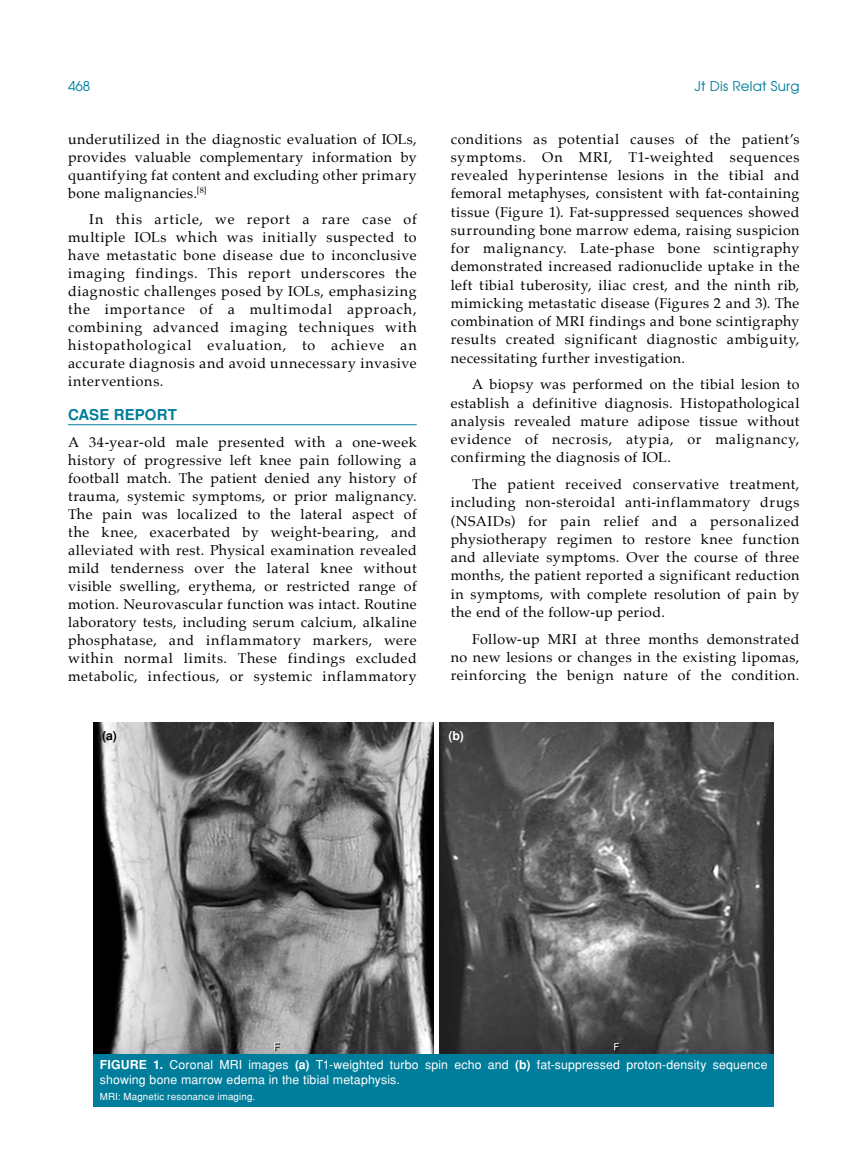
<style>
.page{position:relative;width:859px;height:1170px;background:#fff}
.page>*{position:absolute;margin:0;border:0;box-sizing:border-box;transform-origin:0 0}
.t1{font:700 15px "Helvetica Tr";letter-spacing:.005em;color:#007d9a}
.t2{font:14.25px/18px "Palatino";letter-spacing:.035em;color:#000;text-align:justify}
.t3{font:13.5px "Avant Garde Tr";letter-spacing:.015em;color:#007d9a}
.t4{font:12.3px/15.3px "Helvetica Normal Tr";letter-spacing:.01em;color:#fff}
.t5{font:700 12.3px "Helvetica Tr";color:#000}
.t6{font:700 12.3px "Helvetica Tr";color:#fff}
.t7{font:9.75px "Helvetica Normal Tr";letter-spacing:.02em;color:#fff}
.s1{font-family:"Helvetica Tr";font-weight:700}
</style>
<div class="page">
<hr style="left:68px;top:424px;width:349px;height:1px;background:#007d9a">
<img style="left:94px;top:722px;width:680px;height:331px">
<div style="left:434px;top:721px;width:5px;height:334px;background:#fff"></div>
<div style="left:94px;top:1053px;width:680px;height:53px;background:#007d9a"></div>
<p class="t3" style="left:68px;top:77px;width:24px">468</p>
<p class="t3" style="left:694px;top:77px;width:106px">Jt Dis Relat Surg</p>
<p class="t2" style="left:68px;top:130px;width:350px">underutilized in the diagnostic evaluation of IOLs, provides valuable complementary information by quantifying fat content and excluding other primary bone malignancies.<sup>[8]</sup></p>
<p class="t2" style="left:68px;top:210px;width:350px;text-indent:21px">In this article, we report a rare case of multiple IOLs which was initially suspected to have metastatic bone disease due to inconclusive imaging findings. This report underscores the diagnostic challenges posed by IOLs, emphasizing the importance of a multimodal approach, combining advanced imaging techniques with histopathological evaluation, to achieve an accurate diagnosis and avoid unnecessary invasive interventions.</p>
<p class="t1" style="left:68px;top:406px;width:110px">CASE REPORT</p>
<p class="t2" style="left:68px;top:432px;width:350px">A 34-year-old male presented with a one-week history of progressive left knee pain following a football match. The patient denied any history of trauma, systemic symptoms, or prior malignancy.<br>The pain was localized to the lateral aspect of the knee, exacerbated by weight-bearing, and alleviated with rest. Physical examination revealed mild tenderness over the lateral knee without visible swelling, erythema, or restricted range of motion. Neurovascular function was intact. Routine laboratory tests, including serum calcium, alkaline phosphatase, and inflammatory markers, were within normal limits. These findings excluded metabolic, infectious, or systemic inflammatory</p>
<p class="t2" style="left:451px;top:129px;width:350px">conditions as potential causes of the patient’s symptoms. On MRI, T1-weighted sequences revealed hyperintense lesions in the tibial and femoral metaphyses, consistent with fat-containing tissue (Figure 1). Fat-suppressed sequences showed surrounding bone marrow edema, raising suspicion for malignancy. Late-phase bone scintigraphy demonstrated increased radionuclide uptake in the left tibial tuberosity, iliac crest, and the ninth rib, mimicking metastatic disease (Figures 2 and 3). The combination of MRI findings and bone scintigraphy results created significant diagnostic ambiguity, necessitating further investigation.</p>
<p class="t2" style="left:451px;top:375px;width:350px;text-indent:21px">A biopsy was performed on the tibial lesion to establish a definitive diagnosis. Histopathological analysis revealed mature adipose tissue without evidence of necrosis, atypia, or malignancy, confirming the diagnosis of IOL.</p>
<p class="t2" style="left:451px;top:475px;width:350px;text-indent:21px">The patient received conservative treatment, including non-steroidal anti-inflammatory drugs (NSAIDs) for pain relief and a personalized physiotherapy regimen to restore knee function and alleviate symptoms. Over the course of three months, the patient reported a significant reduction in symptoms, with complete resolution of pain by the end of the follow-up period.</p>
<p class="t2" style="left:451px;top:629px;width:350px;text-indent:21px">Follow-up MRI at three months demonstrated no new lesions or changes in the existing lipomas, reinforcing the benign nature of the condition.</p>
<p class="t5" style="left:102px;top:728px;width:16px">(a)</p>
<p class="t6" style="left:448px;top:728px;width:17px">(b)</p>
<p class="t4" style="left:100px;top:1056px;width:669px"><span class="s1">FIGURE 1.</span> Coronal MRI images <span class="s1">(a)</span> T1-weighted turbo spin echo and <span class="s1">(b)</span> fat-suppressed proton-density sequence showing bone marrow edema in the tibial metaphysis.</p>
<p class="t7" style="left:100px;top:1090px;width:157px">MRI: Magnetic resonance imaging.</p>
</div>
